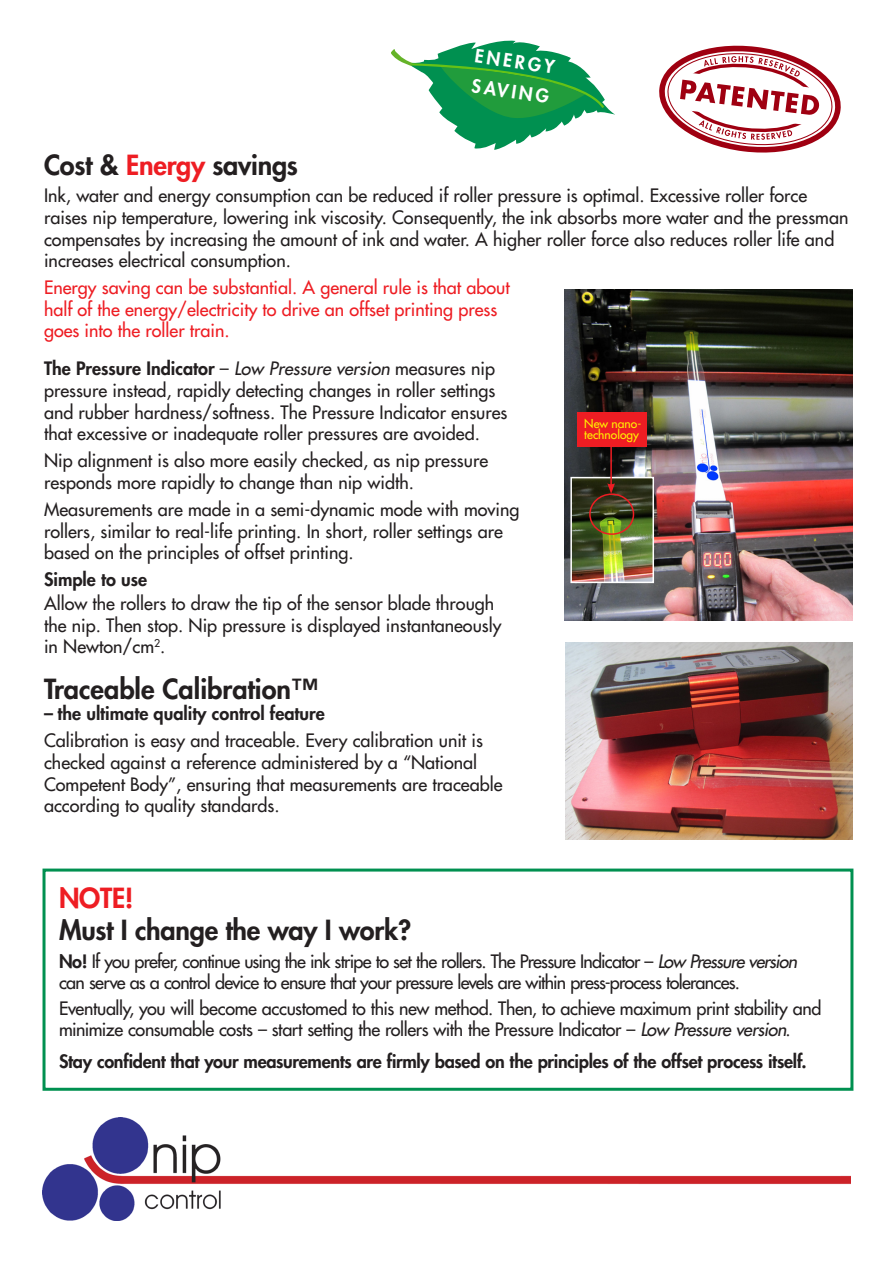
<style>
.page{position:relative;width:893px;height:1263px;background:#fff}
.page>*{position:absolute;margin:0;border:0;box-sizing:border-box;transform-origin:0 0}
.t1{font:800 27px "Futura";letter-spacing:-.01em;color:#231f20}
.t2{font:800 27px "Futura";color:#ee1d23}
.t3{font:18px/21.6px "Futura";color:#231f20}
.t4{font:18px/21.6px "Futura";letter-spacing:-.02em;color:#231f20}
.t5{font:800 18px "Futura";letter-spacing:-.015em;color:#231f20}
.t6{font:18px "Futura";color:#ee1d23}
.t7{font:18px "Futura";letter-spacing:-.045em;color:#231f20}
.t8{font:18px "Futura";letter-spacing:-.04em;color:#231f20}
.t9{font:800 18px "Futura";color:#fff}
.t10{font:12px "Futura";color:#fff101}
.s1{color:#ee1d23}
.s2{font-weight:800}
.s3{font-style:italic}
</style>
<div class="page">
<img style="left:43px;top:1118px;width:807px;height:102px">
<img style="left:566px;top:642px;width:286px;height:198px">
<svg style="left:659px;top:45px;width:182px;height:108px"></svg>
<svg style="left:391px;top:40px;width:224px;height:110px"></svg>
<img style="left:565px;top:289px;width:287px;height:332px">
<img style="left:573px;top:480px;width:78px;height:100px">
<div style="left:570px;top:477px;width:84px;height:106px;border:2px solid #fff"></div>
<div style="left:589px;top:493px;width:45px;height:42px;border:2px solid #ee1d23;border-radius:50%"></div>
<div style="left:577px;top:412px;width:70px;height:35px;background:#ee1d23"></div>
<hr style="left:610px;top:446px;width:2px;height:40px;background:#ee1d23">
<svg style="left:607px;top:483px;width:8px;height:11px"></svg>
<div style="left:43px;top:868px;width:810px;height:223px;border:3px solid #009050"></div>
<p class="t9" style="left:477px;top:44px;width:82px;rotate:8deg">ENERGY</p>
<p class="t9" style="left:473px;top:74px;width:79px;rotate:8deg">SAVING</p>
<p class="t1" style="left:44px;top:148px;width:256px">Cost &amp; <span class="s1">Energy</span> savings</p>
<p class="t3" style="left:44px;top:185px;width:806px">Ink, water and energy consumption can be reduced if roller pressure is optimal. Excessive roller force raises nip temperature, lowering ink viscosity. Consequently, the ink absorbs more water and the pressman compensates by increasing the amount of ink and water. A higher roller force also reduces roller life and increases electrical consumption.</p>
<p class="t6" style="left:44px;top:276px;width:467px">Energy saving can be substantial. A general rule is that about</p>
<p class="t6" style="left:44px;top:298px;width:455px">half of the energy/electricity to drive an offset printing press</p>
<p class="t6" style="left:44px;top:320px;width:187px">goes into the roller train.</p>
<p class="t3" style="left:44px;top:358px;width:465px"><span class="s2">The Pressure Indicator</span> – <span class="s3">Low Pressure version</span> measures nip pressure instead, rapidly detecting changes in roller settings and rubber hardness/softness. The Pressure Indicator ensures that excessive or inadequate roller pressures are avoided.</p>
<p class="t3" style="left:44px;top:450px;width:446px">Nip alignment is also more easily checked, as nip pressure responds more rapidly to change than nip width.</p>
<p class="t3" style="left:44px;top:499px;width:477px">Measurements are made in a semi-dynamic mode with moving rollers, similar to real-life printing. In short, roller settings are based on the principles of offset printing.</p>
<p class="t5" style="left:44px;top:568px;width:105px">Simple to use</p>
<p class="t3" style="left:44px;top:593px;width:452px">Allow the rollers to draw the tip of the sensor blade through</p>
<p class="t3" style="left:44px;top:614px;width:459px">the nip. Then stop. Nip pressure is displayed instantaneously</p>
<p class="t3" style="left:44px;top:636px;width:123px">in Newton/cm<sup>2</sup>.</p>
<p class="t1" style="left:44px;top:672px;width:276px">Traceable Calibration™</p>
<p class="t5" style="left:44px;top:702px;width:282px">– the ultimate quality control feature</p>
<p class="t3" style="left:44px;top:730px;width:460px">Calibration is easy and traceable. Every calibration unit is checked against a reference administered by a “National Competent Body”, ensuring that measurements are traceable according to quality standards.</p>
<p class="t10" style="left:584px;top:416px;width:59px">New nano-</p>
<p class="t10" style="left:584px;top:427px;width:56px">technology</p>
<p class="t2" style="left:59px;top:881px;width:76px">NOTE!</p>
<p class="t1" style="left:59px;top:913px;width:354px">Must I change the way I work?</p>
<p class="t7" style="left:59px;top:950px;width:740px"><span class="s2">No!</span> If you prefer, continue using the ink stripe to set the rollers. The Pressure Indicator – <span class="s3">Low Pressure version</span></p>
<p class="t8" style="left:59px;top:971px;width:682px">can serve as a control device to ensure that your pressure levels are within press-process tolerances.</p>
<p class="t4" style="left:59px;top:997px;width:764px">Eventually, you will become accustomed to this new method. Then, to achieve maximum print stability and minimize consumable costs – start setting the rollers with the Pressure Indicator – <span class="s3">Low Pressure version</span>.</p>
<p class="t5" style="left:59px;top:1050px;width:749px">Stay confident that your measurements are firmly based on the principles of the offset process itself.</p>
</div>
